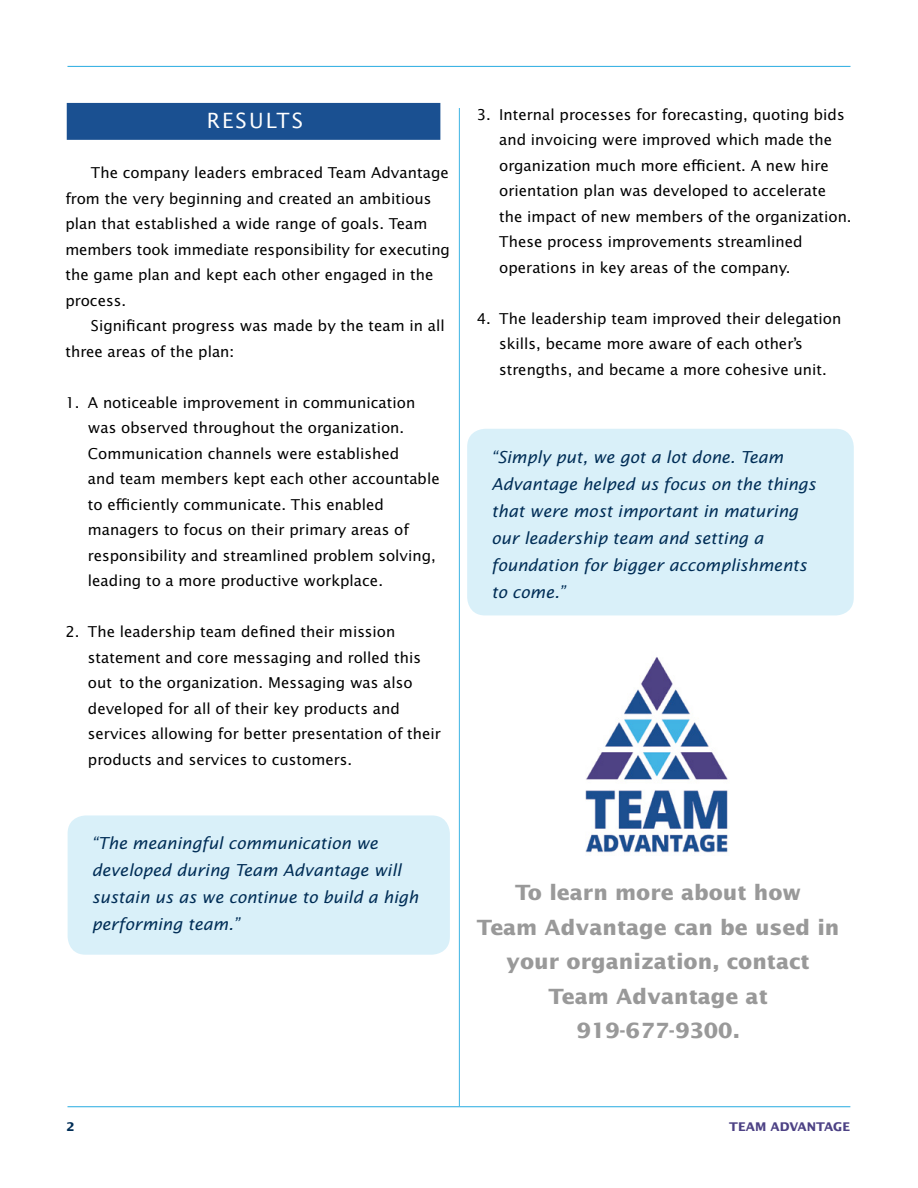
<style>
.page{position:relative;width:918px;height:1188px;background:#fff}
.page>*{position:absolute;margin:0;border:0;box-sizing:border-box;transform-origin:0 0}
.t1{font:700 21px/34.5px "Lucida Sans";color:#999;text-align:center}
.t2{font:21px "Lucida Sans";letter-spacing:.1em;color:#fff}
.t3{font:italic 16.5px/27px "Lucida Sans";color:#002d56}
.t4{font:15px/25.5px "Lucida Sans";color:#000}
.t5{font:700 12px "Lucida Sans";color:#4d4285}
.t6{font:700 12px "Lucida Sans";color:#002d56}
</style>
<div class="page">
<hr style="left:68px;top:66px;width:782px;height:1px;background:#3eb4e4">
<hr style="left:459px;top:108px;width:1px;height:998px;background:#3eb4e4">
<div style="left:68px;top:815px;width:382px;height:140px;background:#d9f0f9;border-radius:18px"></div>
<div style="left:467px;top:429px;width:387px;height:186px;background:#d9f0f9;border-radius:18px"></div>
<hr style="left:68px;top:1106px;width:782px;height:1px;background:#3eb4e4">
<div style="left:67px;top:103px;width:373px;height:37px;background:#1a5091;border:2px solid #1a5091"></div>
<img style="left:585px;top:657px;width:143px;height:196px">
<h1 class="t2" style="left:207px;top:107px;width:98px">RESULTS</h1>
<p class="t4" style="left:65px;top:160px;width:386px;text-indent:26px">The company leaders embraced Team Advantage from the very beginning and created an ambitious plan that established a wide range of goals. Team members took immediate responsibility for executing the game plan and kept each other engaged in the process.</p>
<p class="t4" style="left:65px;top:313px;width:381px;text-indent:26px">Significant progress was made by the team in all three areas of the plan:</p>
<p class="t4" style="left:88px;top:389px;width:353px;text-indent:-22px">1. A noticeable improvement in communication was observed throughout the organization.<br>Communication channels were established<br>and team members kept each other accountable to efficiently communicate. This enabled managers to focus on their primary areas of responsibility and streamlined problem solving, leading to a more productive workplace.</p>
<p class="t4" style="left:88px;top:619px;width:355px;text-indent:-22px">2. The leadership team defined their mission statement and core messaging and rolled this out to the organization. Messaging was also developed for all of their key products and services allowing for better presentation of their products and services to customers.</p>
<p class="t3" style="left:92px;top:830px;width:328px">“The meaningful communication we developed during Team Advantage will sustain us as we continue to build a high performing team.”</p>
<p class="t4" style="left:499px;top:101px;width:354px;text-indent:-22px">3. Internal processes for forecasting, quoting bids and invoicing were improved which made the organization much more efficient. A new hire orientation plan was developed to accelerate the impact of new members of the organization.<br>These process improvements streamlined operations in key areas of the company.</p>
<p class="t4" style="left:499px;top:305px;width:344px;text-indent:-22px">4. The leadership team improved their delegation skills, became more aware of each other’s strengths, and became a more cohesive unit.</p>
<p class="t3" style="left:491px;top:443px;width:326px">“Simply put, we got a lot done. Team<br>Advantage helped us focus on the things that were most important in maturing our leadership team and setting a foundation for bigger accomplishments to come.”</p>
<h1 class="t1" style="left:477px;top:875px;width:364px">To learn more about how<br>Team Advantage can be used in your organization, contact<br>Team Advantage at<br>919-677-9300.</h1>
<p class="t6" style="left:67px;top:1119px;width:10px">2</p>
<p class="t5" style="left:729px;top:1119px;width:122px">TEAM ADVANTAGE</p>
</div>
